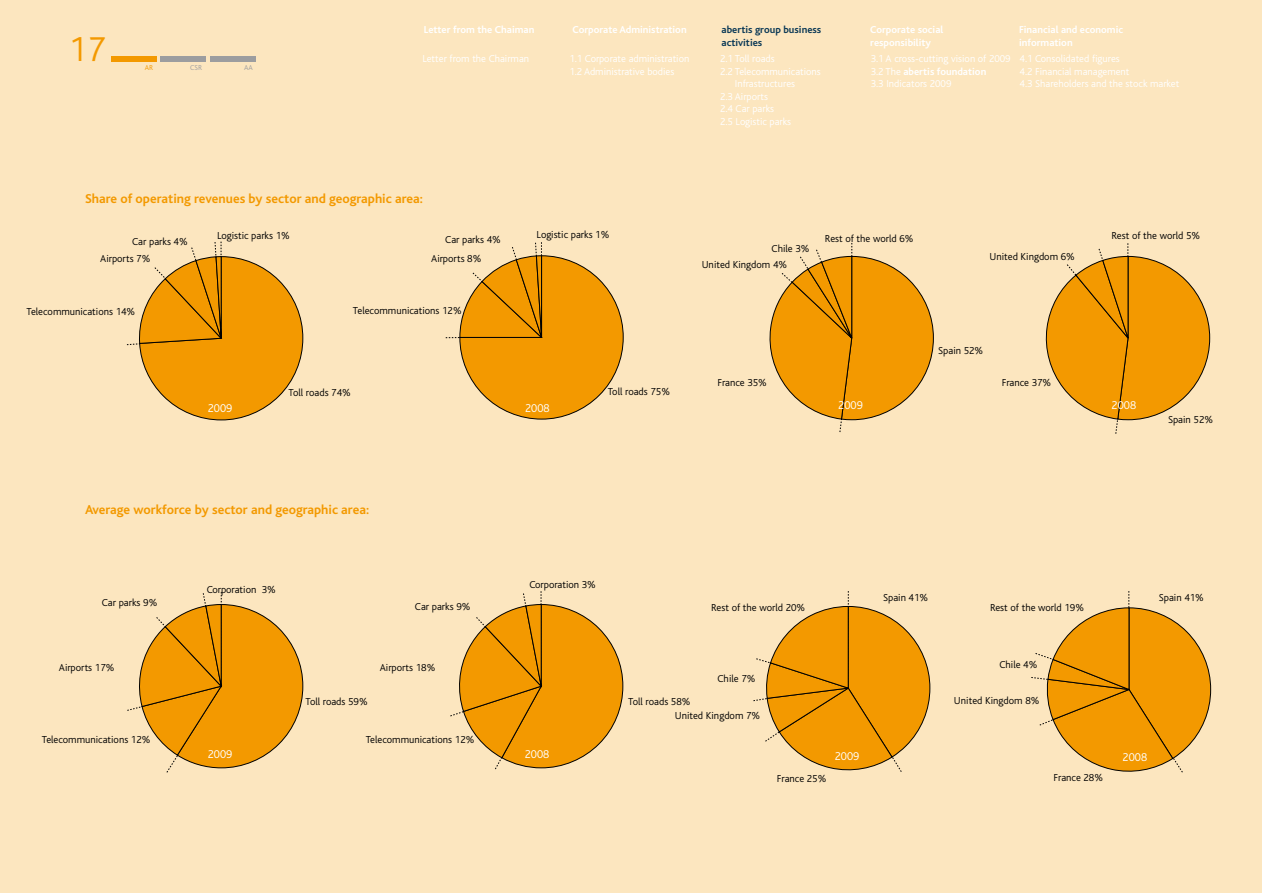
<style>
.page{position:relative;width:1263px;height:893px;background:#fff}
.page>*{position:absolute;margin:0;border:0;box-sizing:border-box;transform-origin:0 0}
.t1{font:300 36px "Bliss";color:#f39900}
.t2{font:700 13.5px "Bliss";color:#f39900}
.t3{font:300 11.85px "Bliss";color:#fff}
.t4{font:300 10.65px/18.8px "Bliss";color:#000}
.t5{font:300 10.5px/12.6px "Bliss";color:#fff}
.t6{font:700 10.5px/12.6px "Bliss";color:#fff}
.t7{font:700 10.5px/12.6px "Bliss";color:#0b3956}
.t8{font:300 7.5px "Bliss";color:#9c9d9f}
.t9{font:300 7.5px "Bliss";color:#f39900}
.s1{font-weight:700}
</style>
<div class="page">
<div style="left:0;top:0;width:1262px;height:893px;background:#fce6bf"></div>
<div style="left:111px;top:56px;width:46px;height:6px;background:#f39900"></div>
<div style="left:160px;top:56px;width:46px;height:6px;background:#9c9d9f"></div>
<div style="left:210px;top:56px;width:46px;height:6px;background:#9c9d9f"></div>
<svg style="left:126px;top:242px;width:177px;height:178px"></svg>
<svg style="left:769px;top:243px;width:164px;height:190px"></svg>
<svg style="left:127px;top:592px;width:176px;height:181px"></svg>
<svg style="left:753px;top:591px;width:177px;height:181px"></svg>
<svg style="left:445px;top:242px;width:178px;height:177px"></svg>
<svg style="left:1045px;top:243px;width:165px;height:191px"></svg>
<svg style="left:450px;top:591px;width:173px;height:179px"></svg>
<svg style="left:1031px;top:591px;width:180px;height:182px"></svg>
<h1 class="t1" style="left:69px;top:31px;width:39px">17</h1>
<p class="t9" style="left:145px;top:64px;width:10px">AR</p>
<p class="t8" style="left:190px;top:64px;width:13px">CSR</p>
<p class="t8" style="left:244px;top:64px;width:10px">AA</p>
<p class="t6" style="left:424px;top:24px;width:112px">Letter from the Chaiman</p>
<p class="t6" style="left:573px;top:24px;width:116px">Corporate Administration</p>
<p class="t7" style="left:721px;top:24px;width:101px">abertis group business activities</p>
<p class="t6" style="left:870px;top:24px;width:75px">Corporate social responsibility</p>
<p class="t6" style="left:1019px;top:24px;width:105px">Financial and economic information</p>
<p class="t5" style="left:569px;top:52px;width:121px">1.1 Corporate administration<br>1.2 Administrative bodies</p>
<p class="t5" style="left:422px;top:52px;width:108px">Letter from the Chairman</p>
<p class="t5" style="left:720px;top:52px;width:56px">2.1 Toll roads</p>
<p class="t5" style="left:720px;top:65px;width:102px">2.2 Telecommunications</p>
<p class="t5" style="left:735px;top:78px;width:62px">Infrastructures</p>
<p class="t5" style="left:720px;top:90px;width:49px">2.3 Airports</p>
<p class="t5" style="left:720px;top:103px;width:56px">2.4 Car parks</p>
<p class="t5" style="left:720px;top:115px;width:73px">2.5 Logistic parks</p>
<p class="t5" style="left:871px;top:52px;width:141px">3.1 A cross-cutting vision of 2009<br>3.2 The <span class="s1">abertis foundation<br></span>3.3 Indicators 2009</p>
<p class="t5" style="left:1020px;top:52px;width:161px">4.1 Consolidated figures<br>4.2 Financial management<br>4.3 Shareholders and the stock market</p>
<p class="t2" style="left:85px;top:191px;width:339px">Share of operating revenues by sector and geographic area:</p>
<p class="t4" style="left:132px;top:232px;width:57px">Car parks 4%</p>
<p class="t4" style="left:100px;top:250px;width:52px">Airports 7%</p>
<p class="t4" style="left:217px;top:226px;width:74px">Logistic parks 1%</p>
<p class="t4" style="left:431px;top:230px;width:71px;text-indent:14px">Car parks 4%<br>Airports 8%</p>
<p class="t4" style="left:26px;top:302px;width:110px">Telecommunications 14%</p>
<p class="t4" style="left:353px;top:301px;width:110px">Telecommunications 12%</p>
<p class="t4" style="left:537px;top:225px;width:74px">Logistic parks 1%</p>
<p class="t3" style="left:208px;top:402px;width:26px">2009</p>
<p class="t4" style="left:288px;top:383px;width:64px">Toll roads 74%</p>
<p class="t3" style="left:525px;top:401px;width:26px">2008</p>
<p class="t4" style="left:608px;top:382px;width:64px">Toll roads 75%</p>
<p class="t4" style="left:772px;top:240px;width:39px">Chile 3%</p>
<p class="t4" style="left:702px;top:255px;width:87px">United Kingdom 4%</p>
<p class="t4" style="left:825px;top:229px;width:90px">Rest of the world 6%</p>
<p class="t4" style="left:989px;top:248px;width:87px">United Kingdom 6%</p>
<p class="t4" style="left:717px;top:374px;width:51px">France 35%</p>
<p class="t3" style="left:838px;top:399px;width:26px">2009</p>
<p class="t4" style="left:938px;top:341px;width:47px">Spain 52%</p>
<p class="t4" style="left:1002px;top:374px;width:51px">France 37%</p>
<p class="t4" style="left:1111px;top:226px;width:90px">Rest of the world 5%</p>
<p class="t3" style="left:1111px;top:399px;width:26px">2008</p>
<p class="t4" style="left:1168px;top:410px;width:47px">Spain 52%</p>
<p class="t2" style="left:85px;top:503px;width:286px">Average workforce by sector and geographic area:</p>
<p class="t4" style="left:102px;top:593px;width:57px">Car parks 9%</p>
<p class="t4" style="left:207px;top:580px;width:71px">Corporation 3%</p>
<p class="t4" style="left:415px;top:597px;width:57px">Car parks 9%</p>
<p class="t4" style="left:529px;top:575px;width:68px">Corporation 3%</p>
<p class="t4" style="left:711px;top:598px;width:95px">Rest of the world 20%</p>
<p class="t4" style="left:883px;top:588px;width:47px">Spain 41%</p>
<p class="t4" style="left:990px;top:598px;width:95px">Rest of the world 19%</p>
<p class="t4" style="left:1159px;top:588px;width:47px">Spain 41%</p>
<p class="t4" style="left:59px;top:658px;width:57px">Airports 17%</p>
<p class="t4" style="left:380px;top:658px;width:57px">Airports 18%</p>
<p class="t4" style="left:717px;top:669px;width:39px">Chile 7%</p>
<p class="t4" style="left:999px;top:655px;width:39px">Chile 4%</p>
<p class="t4" style="left:305px;top:692px;width:64px">Toll roads 59%</p>
<p class="t4" style="left:628px;top:692px;width:64px">Toll roads 58%</p>
<p class="t4" style="left:954px;top:691px;width:87px">United Kingdom 8%</p>
<p class="t4" style="left:675px;top:706px;width:87px">United Kingdom 7%</p>
<p class="t4" style="left:42px;top:730px;width:110px">Telecommunications 12%</p>
<p class="t4" style="left:366px;top:730px;width:110px">Telecommunications 12%</p>
<p class="t3" style="left:208px;top:748px;width:26px">2009</p>
<p class="t3" style="left:525px;top:748px;width:26px">2008</p>
<p class="t3" style="left:835px;top:750px;width:26px">2009</p>
<p class="t3" style="left:1123px;top:751px;width:26px">2008</p>
<p class="t4" style="left:777px;top:769px;width:51px">France 25%</p>
<p class="t4" style="left:1053px;top:769px;width:51px">France 28%</p>
</div>
